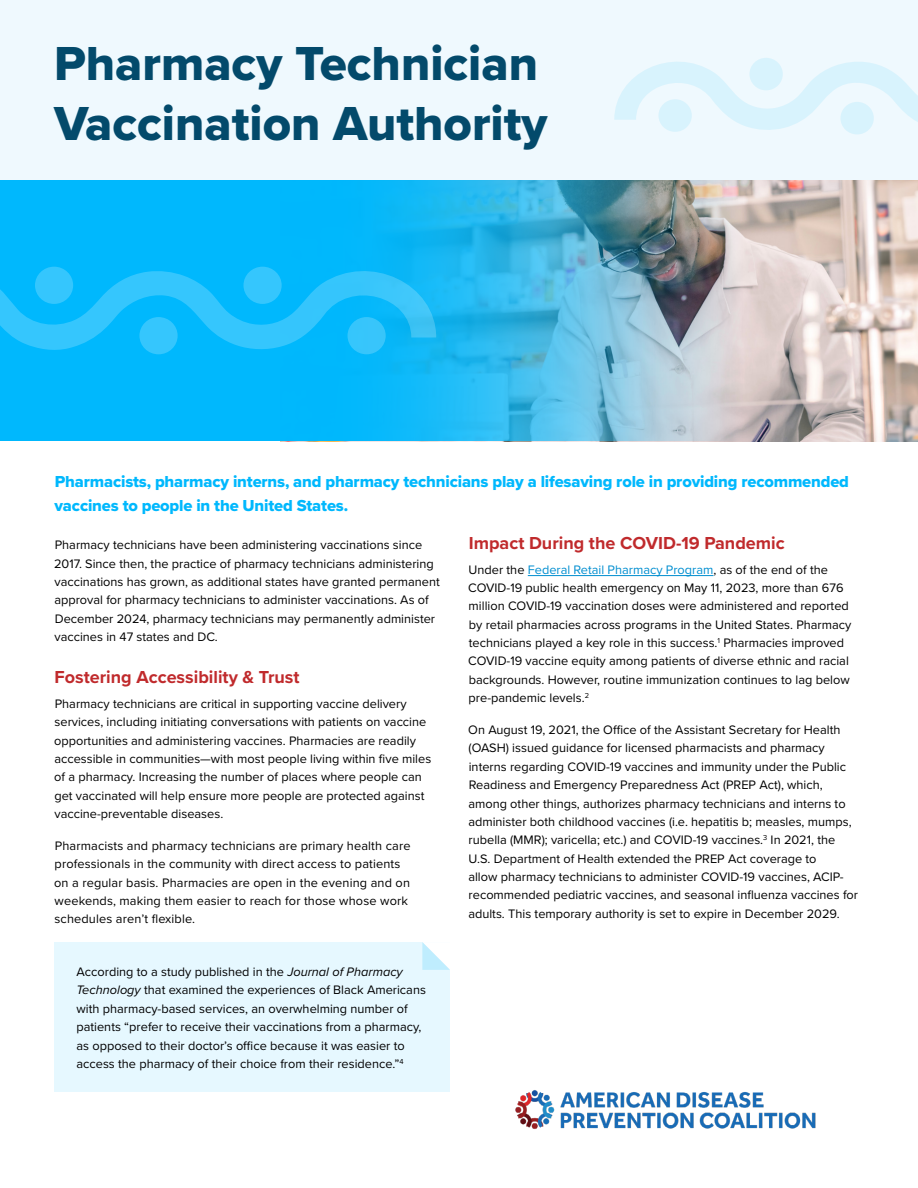
<style>
.page{position:relative;width:918px;height:1188px;background:#fff}
.page>*{position:absolute;margin:0;border:0;box-sizing:border-box;transform-origin:0 0}
.t1{font:49.5px/60px "Proxima Nova Extrabld";color:#034a6b}
.t2{font:700 18px "Proxima Nova";color:#c02a2c}
.t3{font:16.5px/24px "Proxima Nova Extrabld";letter-spacing:-.01em;color:#00b8fd}
.t4{font:12.75px/18.3px "Proxima Nova";color:#000}
.s1{color:#008ed0}
.s2{font-style:italic}
</style>
<div class="page">
<div style="left:0;top:0;width:918px;height:180px;background:#eff9fe"></div>
<img style="left:515px;top:1090px;width:301px;height:39px">
<hr style="left:528px;top:575px;width:185px;height:1px;background:#008ed0">
<div style="left:54px;top:942px;width:396px;height:150px;background:#e6f8ff"></div>
<svg style="left:614px;top:58px;width:304px;height:74px"></svg>
<div style="left:840px;top:102px;width:34px;height:32px;background:#d8f3fd;border-radius:50%"></div>
<div style="left:658px;top:99px;width:34px;height:33px;background:#d8f3fd;border-radius:50%"></div>
<div style="left:749px;top:58px;width:34px;height:32px;background:#d8f3fd;border-radius:50%"></div>
<img style="left:778px;top:180px;width:140px;height:261px">
<svg style="left:688px;top:180px;width:90px;height:261px;background:#c6bebd"></svg>
<svg style="left:0;top:180px;width:688px;height:261px;background:#29b4e8"></svg>
<svg style="left:0;top:252px;width:436px;height:100px;background:#13bcfb"></svg>
<div style="left:139px;top:317px;width:39px;height:37px;background:#35c6fd;border-radius:50%"></div>
<div style="left:348px;top:317px;width:38px;height:37px;background:#37c5fb;border-radius:50%"></div>
<div style="left:243px;top:267px;width:39px;height:37px;background:#35c6fd;border-radius:50%"></div>
<div style="left:35px;top:267px;width:38px;height:37px;background:#35c6fd;border-radius:50%"></div>
<svg style="left:422px;top:942px;width:28px;height:28px"></svg>
<h1 class="t1" style="left:54px;top:32px;width:495px">Pharmacy Technician<br>Vaccination Authority</h1>
<p class="t3" style="left:55px;top:470px;width:796px">Pharmacists, pharmacy interns, and pharmacy technicians play a lifesaving role in providing recommended vaccines to people in the United States.</p>
<p class="t4" style="left:54px;top:535px;width:387px">Pharmacy technicians have been administering vaccinations since 2017. Since then, the practice of pharmacy technicians administering vaccinations has grown, as additional states have granted permanent approval for pharmacy technicians to administer vaccinations. As of December 2024, pharmacy technicians may permanently administer vaccines in 47 states and DC.</p>
<h2 class="t2" style="left:55px;top:664px;width:246px">Fostering Accessibility &amp; Trust</h2>
<p class="t4" style="left:54px;top:694px;width:379px">Pharmacy technicians are critical in supporting vaccine delivery services, including initiating conversations with patients on vaccine opportunities and administering vaccines. Pharmacies are readily accessible in communities—with most people living within five miles of a pharmacy. Increasing the number of places where people can get vaccinated will help ensure more people are protected against vaccine-preventable diseases.</p>
<p class="t4" style="left:54px;top:836px;width:358px">Pharmacists and pharmacy technicians are primary health care professionals in the community with direct access to patients on a regular basis. Pharmacies are open in the evening and on weekends, making them easier to reach for those whose work schedules aren’t flexible.</p>
<h2 class="t2" style="left:469px;top:530px;width:318px">Impact During the COVID-19 Pandemic</h2>
<p class="t4" style="left:468px;top:560px;width:385px">Under the <span class="s1">Federal Retail Pharmacy Program</span>, as of the end of the COVID-19 public health emergency on May 11, 2023, more than 676 million COVID-19 vaccination doses were administered and reported by retail pharmacies across programs in the United States. Pharmacy technicians played a key role in this success.<sup>1</sup> Pharmacies improved COVID-19 vaccine equity among patients of diverse ethnic and racial backgrounds. However, routine immunization continues to lag below pre-pandemic levels.<sup>2</sup></p>
<p class="t4" style="left:468px;top:720px;width:391px">On August 19, 2021, the Office of the Assistant Secretary for Health (OASH) issued guidance for licensed pharmacists and pharmacy interns regarding COVID-19 vaccines and immunity under the Public Readiness and Emergency Preparedness Act (PREP Act), which, among other things, authorizes pharmacy technicians and interns to administer both childhood vaccines (i.e. hepatitis b; measles, mumps, rubella (MMR); varicella; etc.) and COVID-19 vaccines.<sup>3</sup> In 2021, the U.S. Department of Health extended the PREP Act coverage to<br>allow pharmacy technicians to administer COVID-19 vaccines, ACIP&shy;recommended pediatric vaccines, and seasonal influenza vaccines for adults. This temporary authority is set to expire in December 2029.</p>
<p class="t4" style="left:76px;top:962px;width:351px">According to a study published in the <span class="s2">Journal of Pharmacy Technology</span> that examined the experiences of Black Americans with pharmacy-based services, an overwhelming number of patients “prefer to receive their vaccinations from a pharmacy, as opposed to their doctor’s office because it was easier to access the pharmacy of their choice from their residence.”<sup>4</sup></p>
</div>
